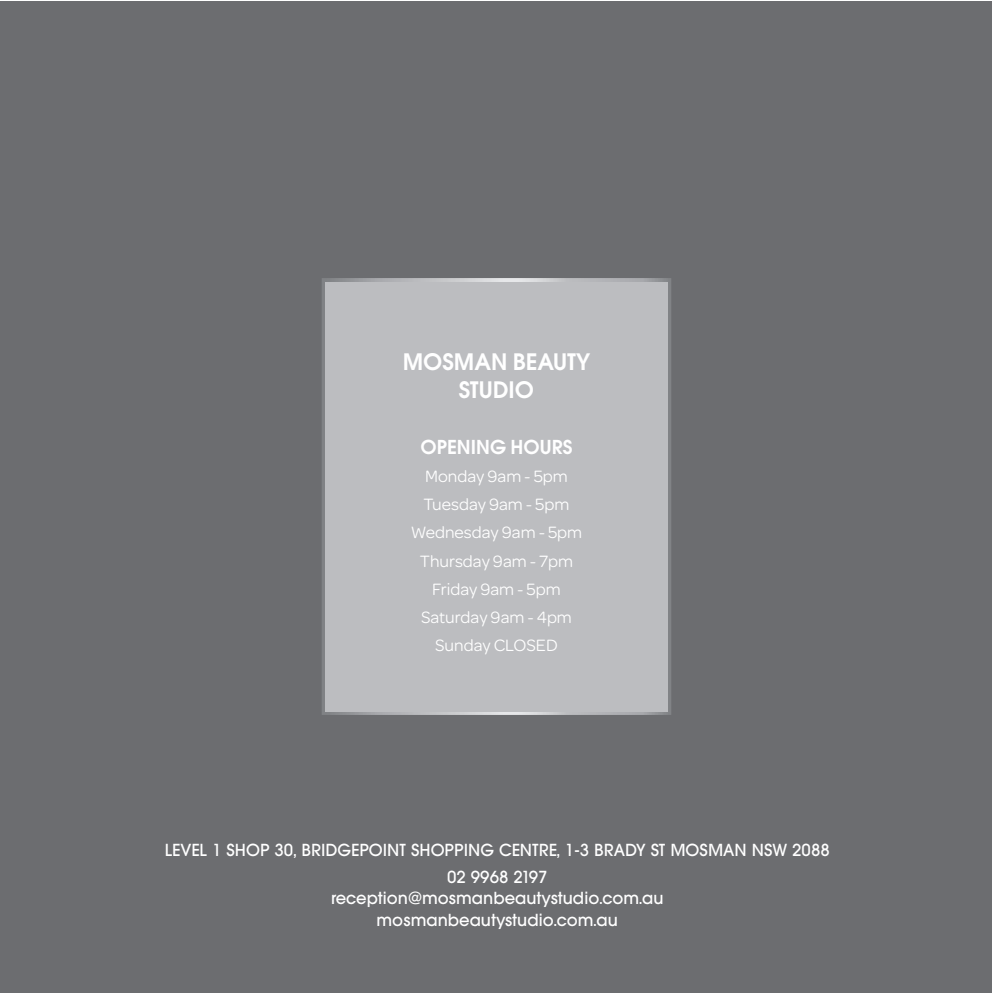
<style>
.page{position:relative;width:993px;height:993px;background:#fff}
.page>*{position:absolute;margin:0;border:0;box-sizing:border-box;transform-origin:0 0}
.t1{font:22.75px/28px "Avant Garde SB Dem Bol";color:#fff;text-align:center}
.t2{font:19.25px "Avant Garde SB Dem Bol";color:#fff}
.t3{font:17.5px/28px "Omnes";color:#fff;text-align:center}
.t4{font:500 16.62px/26.8px "Avant Garde SB";color:#fff;text-align:center}
</style>
<div class="page">
<div style="left:0;top:2px;width:990px;height:990px;background:#6c6d70"></div>
<div style="left:321px;top:278px;width:350px;height:436px;background:#bcbdc0"></div>
<h1 class="t1" style="left:402px;top:348px;width:189px">MOSMAN BEAUTY<br>STUDIO</h1>
<p class="t2" style="left:420px;top:436px;width:153px">OPENING HOURS</p>
<p class="t3" style="left:410px;top:461px;width:173px">Monday 9am - 5pm<br>Tuesday 9am - 5pm<br>Wednesday 9am - 5pm<br>Thursday 9am - 7pm<br>Friday 9am - 5pm<br>Saturday 9am - 4pm<br>Sunday CLOSED</p>
<p class="t4" style="left:165px;top:836px;width:666px">LEVEL 1 SHOP 30, BRIDGEPOINT SHOPPING CENTRE, 1-3 BRADY ST MOSMAN NSW 2088<br>02 9968 2197</p>
<p class="t4" style="left:331px;top:887px;width:334px;line-height:21.9px">reception@mosmanbeautystudio.com.au mosmanbeautystudio.com.au</p>
</div>
